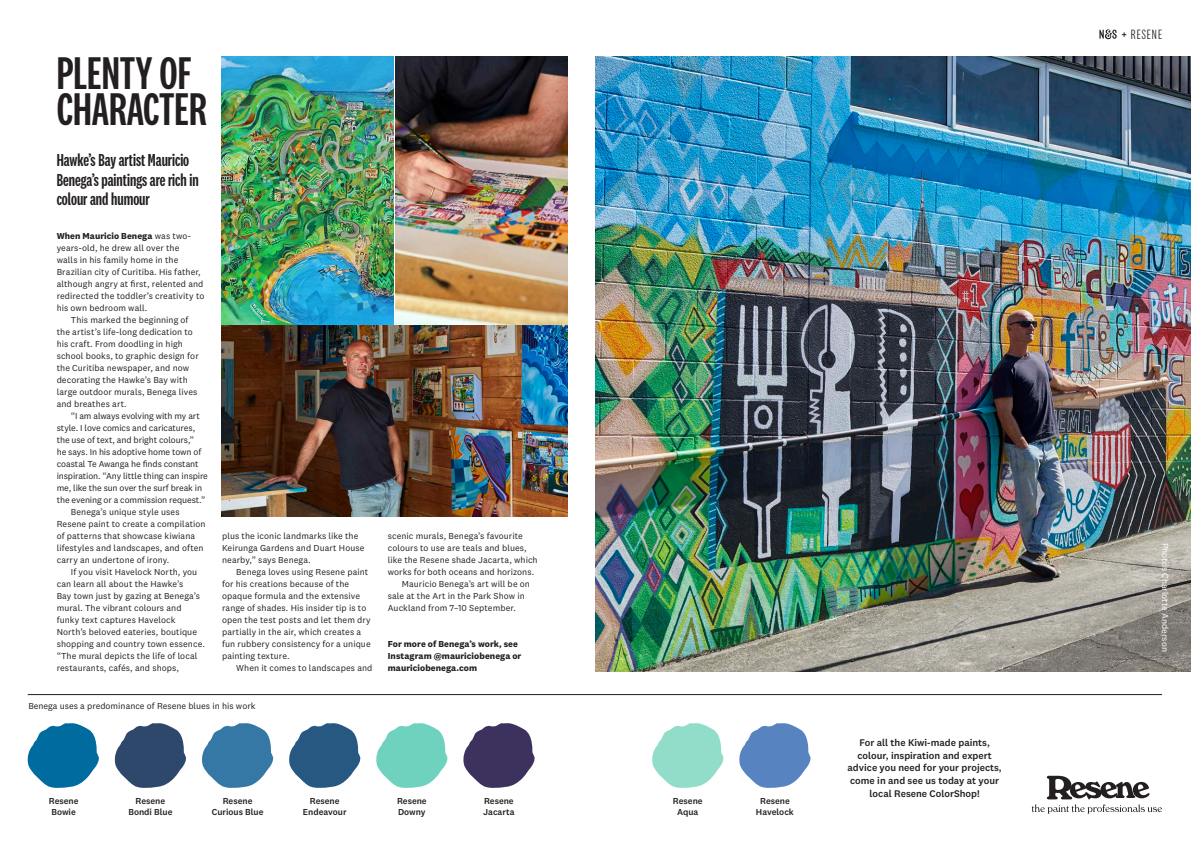
<style>
.page{position:relative;width:1191px;height:842px;background:#fff}
.page>*{position:absolute;margin:0;border:0;box-sizing:border-box;transform-origin:0 0}
.t1{font:500 47.5px/36.3px "National 2 Comp";color:#231f20}
.t2{font:500 18px/19.6px "National 2 Comp";color:#231f20}
.t3{font:300 14px "National 2 Comp";letter-spacing:.07em;color:#231f20}
.t4{font:500 10px/12.8px "National 2";color:#231f20;text-align:center}
.N_S_BODYCOPY_Std_Par{font:9px/12px "National 2";letter-spacing:.005em;color:#231f20}
.N_S_BODYCOPY_Std_Par-2{font:9px/12px "National 2";letter-spacing:-.015em;color:#231f20}
.N_S_BODYCOPY_First_P{font:9px/12px "National 2";letter-spacing:.005em;color:#231f20}
.t5{font:500 9px/10.8px "National 2";color:#231f20;text-align:center}
.N_S_BODYCOPY_First_P-2{font:700 9px/12px "National 2";letter-spacing:.01em;color:#231f20}
.t6{font:9px "National 2";color:#fff}
.s1{font-weight:700}
.s2{font-weight:500}
</style>
<div class="page">
<img style="left:595px;top:57px;width:596px;height:614px">
<svg style="left:1099px;top:29px;width:17px;height:10px"></svg>
<svg style="left:1031px;top:776px;width:131px;height:38px"></svg>
<svg style="left:27px;top:723px;width:72px;height:65px"></svg>
<svg style="left:114px;top:723px;width:72px;height:65px"></svg>
<svg style="left:202px;top:723px;width:72px;height:65px"></svg>
<svg style="left:289px;top:723px;width:72px;height:65px"></svg>
<svg style="left:376px;top:723px;width:72px;height:65px"></svg>
<svg style="left:652px;top:723px;width:72px;height:65px"></svg>
<svg style="left:463px;top:723px;width:72px;height:65px"></svg>
<svg style="left:739px;top:723px;width:72px;height:65px"></svg>
<hr style="left:28px;top:694px;width:1134px;height:1px;background:#231f20">
<img style="left:222px;top:57px;width:172px;height:267px">
<img style="left:222px;top:326px;width:345px;height:191px">
<img style="left:395px;top:57px;width:172px;height:267px">
<p class="t1" style="left:57px;top:54px;width:152px">PLENTY OF<br>CHARACTER</p>
<p class="t2" style="left:57px;top:150px;width:143px">Hawke’s Bay artist Mauricio<br>Benega’s paintings are rich in colour and humour</p>
<p class="N_S_BODYCOPY_First_P" style="left:57px;top:230px;width:149px"><span class="s1">When Mauricio Benega</span> was two&shy;years-old, he drew all over the<br>walls in his family home in the<br>Brazilian city of Curitiba. His father, although angry at first, relented and redirected the toddler’s creativity to his own bedroom wall.</p>
<p class="N_S_BODYCOPY_Std_Par" style="left:57px;top:314px;width:143px;text-indent:14px">This marked the beginning of the artist’s life-long dedication to his craft. From doodling in high school books, to graphic design for the Curitiba newspaper, and now decorating the Hawke’s Bay with large outdoor murals, Benega lives and breathes art.</p>
<p class="N_S_BODYCOPY_Std_Par-2" style="left:57px;top:410px;width:153px;text-indent:14px">“I am always evolving with my art style. I love comics and caricatures, the use of text, and bright colours,”<br>he says. In his adoptive home town of coastal Te Awanga he finds constant inspiration. “Any little thing can inspire me, like the sun over the surf break in the evening or a commission request.”</p>
<p class="N_S_BODYCOPY_Std_Par" style="left:57px;top:506px;width:150px;text-indent:14px">Benega’s unique style uses<br>Resene paint to create a compilation of patterns that showcase kiwiana lifestyles and landscapes, and often carry an undertone of irony.</p>
<p class="N_S_BODYCOPY_Std_Par" style="left:57px;top:566px;width:150px;text-indent:14px">If you visit Havelock North, you can learn all about the Hawke’s<br>Bay town just by gazing at Benega’s mural. The vibrant colours and funky text captures Havelock<br>North’s beloved eateries, boutique shopping and country town essence. “The mural depicts the life of local restaurants, cafés, and shops,</p>
<p class="N_S_BODYCOPY_Std_Par" style="left:222px;top:530px;width:144px">plus the iconic landmarks like the<br>Keirunga Gardens and Duart House nearby,” says Benega.</p>
<p class="N_S_BODYCOPY_Std_Par" style="left:222px;top:566px;width:150px;text-indent:14px">Benega loves using Resene paint for his creations because of the opaque formula and the extensive range of shades. His insider tip is to open the test posts and let them dry partially in the air, which creates a fun rubbery consistency for a unique painting texture.</p>
<p class="N_S_BODYCOPY_Std_Par" style="left:236px;top:662px;width:138px">When it comes to landscapes and</p>
<p class="N_S_BODYCOPY_Std_Par" style="left:28px;top:699px;width:228px">Benega uses a predominance of Resene blues in his work</p>
<p class="N_S_BODYCOPY_Std_Par" style="left:388px;top:530px;width:151px">scenic murals, Benega’s favourite colours to use are teals and blues, like the Resene shade Jacarta, which works for both oceans and horizons.</p>
<p class="N_S_BODYCOPY_Std_Par" style="left:388px;top:578px;width:144px;text-indent:14px">Mauricio Benega’s art will be on sale at the Art in the Park Show in<br>Auckland from 7–10 September.</p>
<p class="N_S_BODYCOPY_First_P-2" style="left:388px;top:638px;width:135px">For more of Benega’s work, see<br>Instagram @mauriciobenega or mauriciobenega.com</p>
<p class="t5" style="left:49px;top:795px;width:31px">Resene</p>
<p class="t5" style="left:51px;top:806px;width:26px">Bowie</p>
<p class="t5" style="left:128px;top:795px;width:45px">Resene<br>Bondi Blue</p>
<p class="t5" style="left:212px;top:795px;width:53px">Resene<br>Curious Blue</p>
<p class="t5" style="left:303px;top:795px;width:45px">Resene<br>Endeavour</p>
<p class="t5" style="left:397px;top:795px;width:31px;text-align:left">Resene<br>Downy</p>
<p class="t5" style="left:673px;top:795px;width:31px">Resene<br>Aqua</p>
<p class="t5" style="left:483px;top:795px;width:33px;text-align:left">Resene<br>Jacarta</p>
<p class="t5" style="left:756px;top:795px;width:39px">Resene<br>Havelock</p>
<p class="t4" style="left:847px;top:736px;width:156px">For all the Kiwi-made paints, colour, inspiration and expert advice you need for your projects, come in and see us today at your local Resene ColorShop!</p>
<p class="t3" style="left:1121px;top:28px;width:42px"><span class="s2">+</span> RESENE</p>
<p class="t6" style="left:1170px;top:543px;width:110px;rotate:90deg">Photos Charlotte Anderson</p>
</div>
